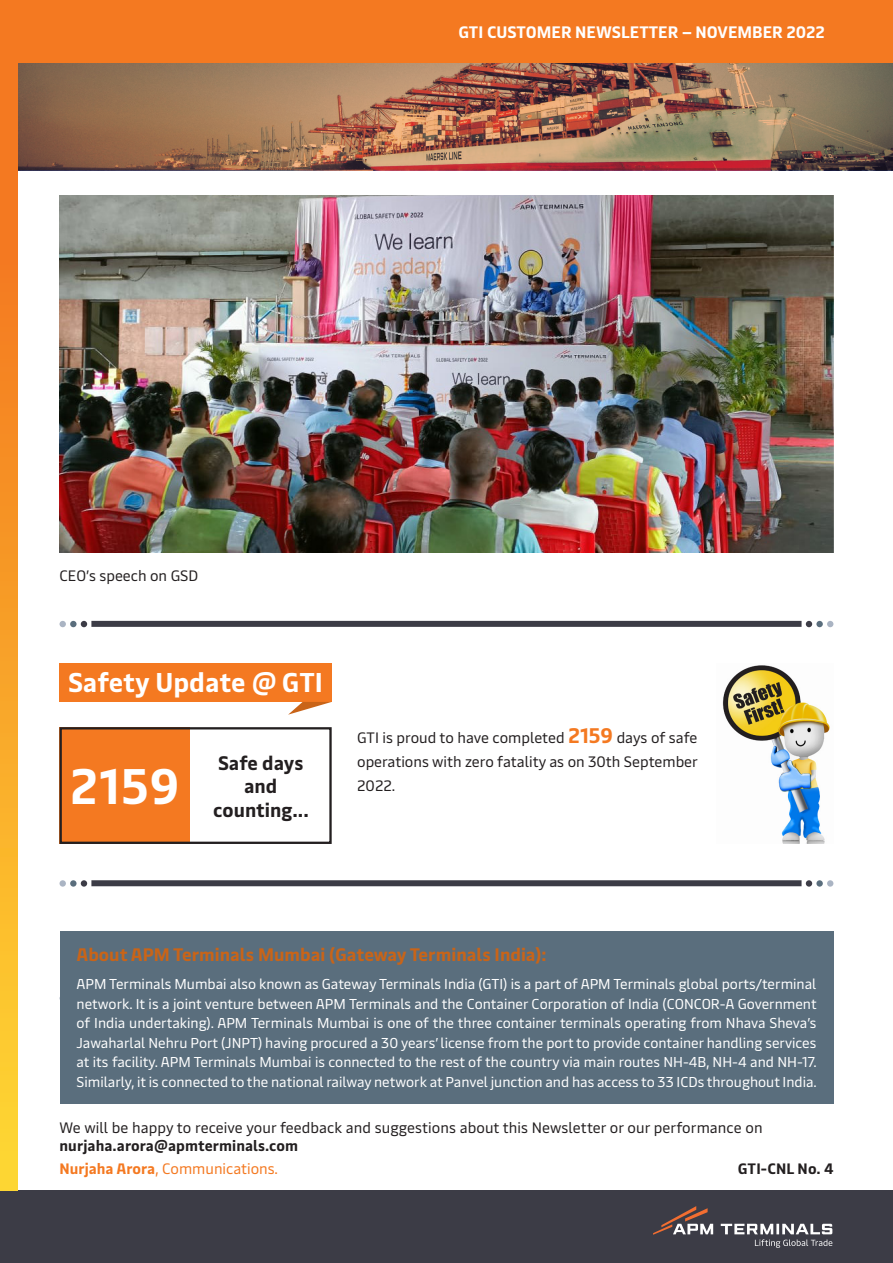
<style>
.page{position:relative;width:893px;height:1263px;background:#fff}
.page>*{position:absolute;margin:0;border:0;box-sizing:border-box;transform-origin:0 0}
.t1{font:700 49.65px "Maersk Text";color:#fff}
.t2{font:700 27px "Maersk Text";color:#fff}
.t3{font:700 19.5px "Maersk Text";color:#231f20}
.t4{font:700 18px "Maersk Text";color:#c96418}
.t5{font:700 16.5px "Maersk Text";color:#fff}
.t6{font:15px/24px "Maersk Text";color:#231f20;text-align:justify}
.t7{font:15px "Maersk Text";color:#f47921}
.t8{font:700 15px "Maersk Text";letter-spacing:.01em;color:#231f20}
.t9{font:14.25px/19.5px "Maersk Text";color:#fff;text-align:justify}
.s1{font-weight:700;font-size:21px;color:#f47921}
.s2{font-weight:700}
</style>
<div class="page">
<div style="left:0;top:1191px;width:893px;height:72px;background:#3c3c46"></div>
<div style="left:0;top:0;width:893px;height:64px;background:#f47921"></div>
<svg style="left:653px;top:1206px;width:179px;height:42px"></svg>
<div style="left:60px;top:663px;width:272px;height:39px;background:#f47921"></div>
<svg style="left:288px;top:702px;width:43px;height:13px"></svg>
<img style="left:722px;top:665px;width:108px;height:179px">
<div style="left:91px;top:621px;width:710px;height:6px;background:#3c3c46"></div>
<svg style="left:81px;top:621px;width:6px;height:6px"></svg>
<div style="left:70px;top:621px;width:7px;height:6px;background:#5a6e7d;border-radius:50%"></div>
<svg style="left:60px;top:621px;width:6px;height:6px"></svg>
<svg style="left:806px;top:621px;width:6px;height:6px"></svg>
<div style="left:816px;top:621px;width:7px;height:6px;background:#5a6e7d;border-radius:50%"></div>
<svg style="left:827px;top:621px;width:6px;height:6px"></svg>
<div style="left:91px;top:880px;width:710px;height:6px;background:#3c3c46"></div>
<div style="left:81px;top:880px;width:6px;height:7px;background:#3c3c46;border-radius:50%"></div>
<div style="left:70px;top:880px;width:7px;height:7px;background:#5a6e7d;border-radius:50%"></div>
<div style="left:60px;top:880px;width:6px;height:7px;background:#aab4c3;border-radius:50%"></div>
<div style="left:806px;top:880px;width:6px;height:7px;background:#3c3c46;border-radius:50%"></div>
<div style="left:816px;top:880px;width:7px;height:7px;background:#5a6e7d;border-radius:50%"></div>
<div style="left:827px;top:880px;width:6px;height:7px;background:#aab4c3;border-radius:50%"></div>
<div style="left:60px;top:931px;width:773px;height:173px;background:#5a6e7d"></div>
<div style="left:60px;top:728px;width:130px;height:116px;background:#f47921"></div>
<div style="left:60px;top:727px;width:272px;height:117px;border:2px solid #231f20"></div>
<img style="left:60px;top:196px;width:773px;height:357px">
<img style="left:17px;top:64px;width:876px;height:106px">
<div style="left:0;top:55px;width:17px;height:1136px;background:linear-gradient(to bottom,#f26b1e,#fed632)"></div>
<p class="t5" style="left:458px;top:18px;width:368px">GTI CUSTOMER NEWSLETTER – NOVEMBER 2022</p>
<p class="t6" style="left:60px;top:561px;width:140px">CEO’s speech on GSD</p>
<p class="t2" style="left:68px;top:659px;width:256px">Safety Update @ GTI</p>
<p class="t1" style="left:70px;top:744px;width:111px">2159</p>
<p class="t3" style="left:218px;top:746px;width:87px">Safe days</p>
<p class="t3" style="left:244px;top:770px;width:35px">and</p>
<p class="t3" style="left:213px;top:793px;width:97px">counting...</p>
<p class="t6" style="left:357px;top:723px;width:342px">GTI is proud to have completed <span class="s1">2159</span> days of safe operations with zero fatality as on 30th September 2022.</p>
<p class="t4" style="left:77px;top:940px;width:471px">About APM Terminals Mumbai (Gateway Terminals India):</p>
<p class="t9" style="left:77px;top:973px;width:742px">APM Terminals Mumbai also known as Gateway Terminals India (GTI) is a part of APM Terminals global ports/terminal network. It is a joint venture between APM Terminals and the Container Corporation of India (CONCOR-A Government of India undertaking). APM Terminals Mumbai is one of the three container terminals operating from Nhava Sheva’s Jawaharlal Nehru Port (JNPT) having procured a 30 years’ license from the port to provide container handling services at its facility. APM Terminals Mumbai is connected to the rest of the country via main routes NH-4B, NH-4 and NH-17.<br>Similarly, it is connected to the national railway network at Panvel junction and has access to 33 ICDs throughout India.</p>
<p class="t6" style="left:60px;top:1117px;width:705px;line-height:18px">We will be happy to receive your feedback and suggestions about this Newsletter or our performance on <span class="s2">nurjaha.arora@apmterminals.com</span></p>
<p class="t7" style="left:60px;top:1156px;width:220px"><span class="s2">Nurjaha Arora</span>, Communications.</p>
<p class="t8" style="left:738px;top:1156px;width:97px">GTI-CNL No. 4</p>
</div>
